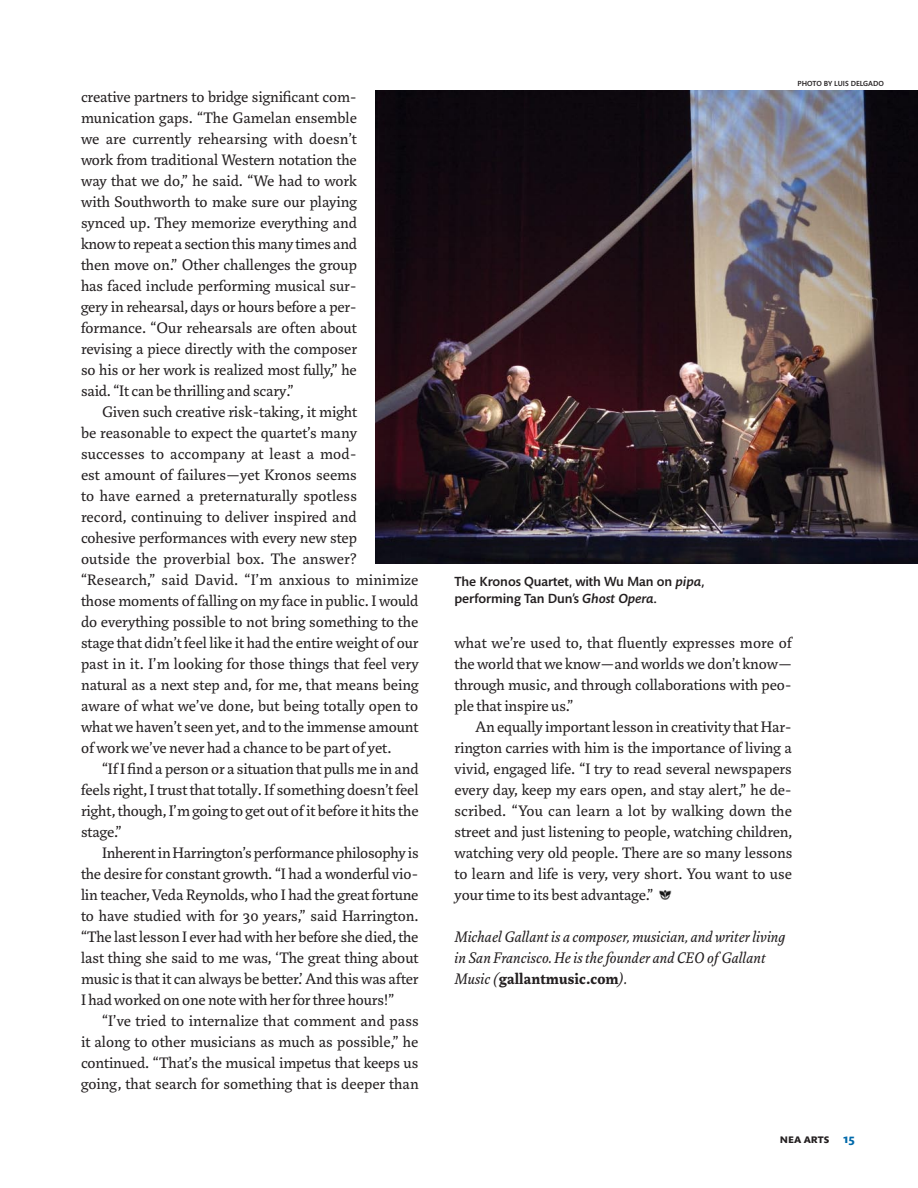
<style>
.page{position:relative;width:918px;height:1188px;background:#fff}
.page>*{position:absolute;margin:0;border:0;box-sizing:border-box;transform-origin:0 0}
.t1{font:16.5px/21px "Marat Pro";letter-spacing:-.005em;color:#231f20;text-align:justify}
.t2{font:italic 16.5px/21px "Marat Pro";letter-spacing:.01em;color:#231f20}
.t3{font:500 13.5px/17.2px "Mundo Sans Std";letter-spacing:-.005em;color:#231f20}
.t4{font:700 12.75px "Mundo Sans Pro";color:#0069aa}
.t5{font:700 12px "Mundo Sans Pro";color:#231f20}
.t6{font:500 7.5px "Mundo Sans Std";color:#231f20}
.s1{font-style:italic}
.s2{font-weight:700;font-style:normal}
</style>
<div class="page">
<img style="left:659px;top:891px;width:13px;height:9px">
<img style="left:375px;top:90px;width:543px;height:474px">
<p class="t1" style="left:81px;top:87px;width:278px">creative partners to bridge significant com&shy;munication gaps. “The Gamelan ensemble we are currently rehearsing with doesn’t work from traditional Western notation the way that we do,” he said. “We had to work with Southworth to make sure our playing synced up. They memorize everything and know to repeat a section this many times and then move on.” Other challenges the group has faced include performing musical sur&shy;gery in rehearsal, days or hours before a per&shy;formance. “Our rehearsals are often about revising a piece directly with the composer so his or her work is realized most fully,” he said. “It can be thrilling and scary.”</p>
<p class="t1" style="left:81px;top:402px;width:339px;text-align:left;text-indent:21px">Given such creative risk-taking, it might<br>be reasonable to expect the quartet’s many successes to accompany at least a mod-<br>est amount of failures—yet Kronos seems<br>to have earned a preternaturally spotless<br>record, continuing to deliver inspired and<br>cohesive performances with every new step<br>outside the proverbial box. The answer? “Research,” said David. “I’m anxious to minimize those moments of falling on my face in public. I would do everything possible to not bring something to the stage that didn’t feel like it had the entire weight of our past in it. I’m looking for those things that feel very natural as a next step and, for me, that means being aware of what we’ve done, but being totally open to what we haven’t seen yet, and to the immense amount of work we’ve never had a chance to be part of yet.</p>
<p class="t1" style="left:81px;top:759px;width:339px;text-indent:21px">“If I find a person or a situation that pulls me in and feels right, I trust that totally. If something doesn’t feel right, though, I’m going to get out of it before it hits the stage.”</p>
<p class="t1" style="left:81px;top:843px;width:339px;text-indent:21px">Inherent in Harrington’s performance philosophy is the desire for constant growth. “I had a wonderful vio&shy;lin teacher, Veda Reynolds, who I had the great fortune to have studied with for 30 years,” said Harrington. “The last lesson I ever had with her before she died, the last thing she said to me was, ‘The great thing about music is that it can always be better.’ And this was after I had worked on one note with her for three hours!”</p>
<p class="t1" style="left:81px;top:1011px;width:339px;text-indent:21px">“I’ve tried to internalize that comment and pass it along to other musicians as much as possible,” he continued. “That’s the musical impetus that keeps us going, that search for something that is deeper than</p>
<p class="t6" style="left:798px;top:79px;width:88px">Photo by Luis Delgado</p>
<p class="t3" style="left:454px;top:573px;width:252px">The Kronos Quartet, with Wu Man on <span class="s1">pipa, </span>performing Tan Dun’s <span class="s1">Ghost Opera.</span></p>
<p class="t1" style="left:454px;top:633px;width:339px">what we’re used to, that fluently expresses more of the world that we know—and worlds we don’t know— through music, and through collaborations with peo&shy;ple that inspire us.”</p>
<p class="t1" style="left:454px;top:717px;width:339px;text-indent:21px">An equally important lesson in creativity that Har&shy;rington carries with him is the importance of living a vivid, engaged life. “I try to read several newspapers every day, keep my ears open, and stay alert,” he de&shy;scribed. “You can learn a lot by walking down the street and just listening to people, watching children, watching very old people. There are so many lessons to learn and life is very, very short. You want to use your time to its best advantage.”</p>
<p class="t2" style="left:454px;top:926px;width:332px">Michael Gallant is a composer, musician, and writer living in San Francisco. He is the founder and CEO of Gallant<br>Music (<span class="s2">gallantmusic.com</span>).</p>
<p class="t5" style="left:780px;top:1132px;width:32px">NEA ARTS</p>
<p class="t4" style="left:843px;top:1131px;width:13px">15</p>
</div>
